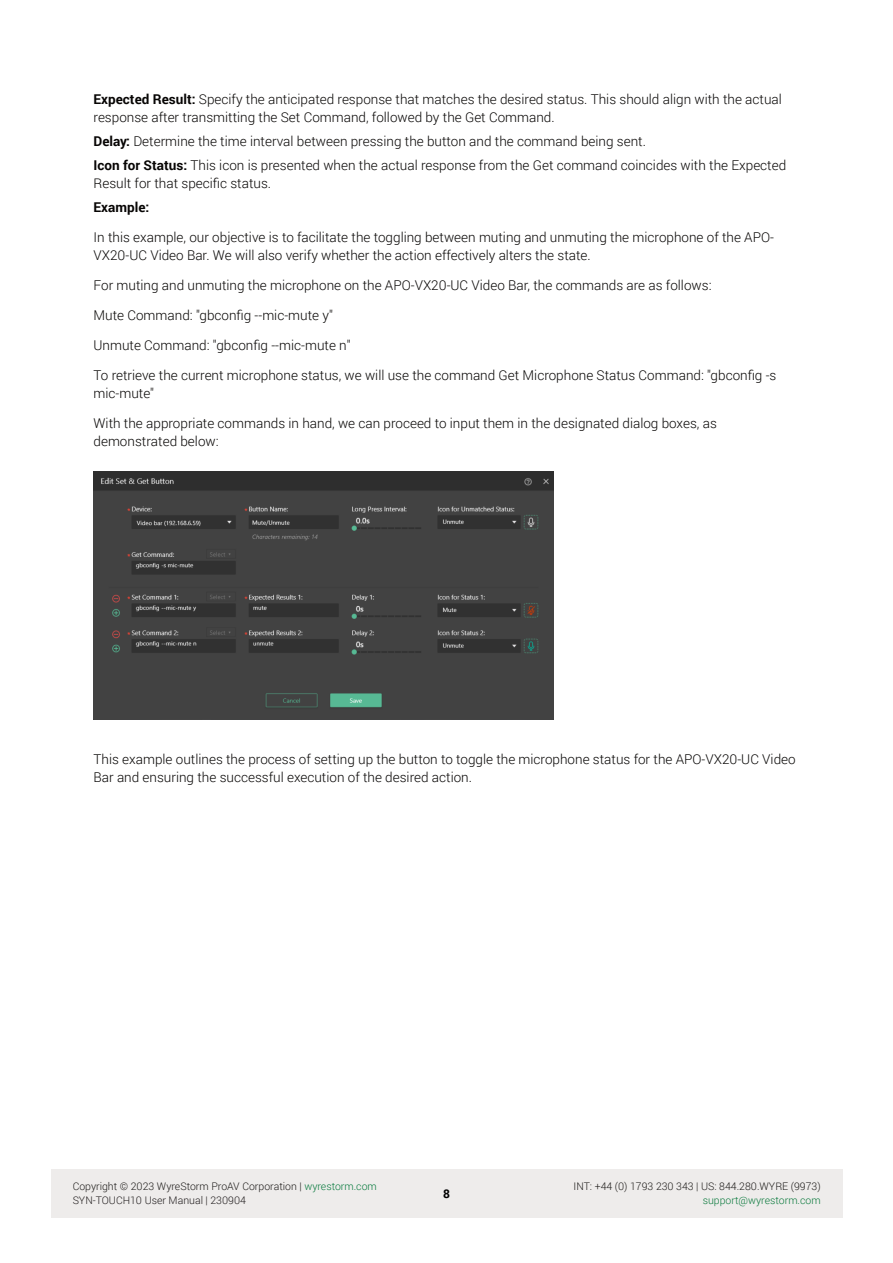
<style>
.page{position:relative;width:893px;height:1263px;background:#fff}
.page>*{position:absolute;margin:0;border:0;box-sizing:border-box;transform-origin:0 0}
.t1{font:300 13.5px/18px "Roboto";color:#070504}
.t2{font:700 13.5px "Roboto";color:#070504}
.t3{font:700 12px "Roboto";color:#000}
.t4{font:300 10.5px/13.5px "Roboto";color:#1e1c1a}
.t5{font:300 10.5px "Roboto";color:#0b7a3d}
.s1{font-weight:700}
.s2{color:#077a3d}
.s3{color:#211d1e}
</style>
<div class="page">
<div style="left:51px;top:1169px;width:791px;height:48px;background:#eeeceb"></div>
<img style="left:94px;top:471px;width:460px;height:248px">
<p class="t1" style="left:94px;top:90px;width:690px"><span class="s1">Expected Result:</span> Specify the anticipated response that matches the desired status. This should align with the actual response after transmitting the Set Command, followed by the Get Command.</p>
<p class="t1" style="left:94px;top:129px;width:694px;line-height:24px"><span class="s1">Delay:</span> Determine the time interval between pressing the button and the command being sent.<br><span class="s1">Icon for Status:</span> This icon is presented when the actual response from the Get command coincides with the Expected</p>
<p class="t1" style="left:94px;top:174px;width:179px">Result for that specific status.</p>
<p class="t2" style="left:94px;top:198px;width:57px">Example:</p>
<p class="t1" style="left:94px;top:228px;width:682px">In this example, our objective is to facilitate the toggling between muting and unmuting the microphone of the APO-<br>VX20-UC Video Bar. We will also verify whether the action effectively alters the state.</p>
<p class="t1" style="left:94px;top:276px;width:619px">For muting and unmuting the microphone on the APO-VX20-UC Video Bar, the commands are as follows:</p>
<p class="t1" style="left:94px;top:306px;width:241px">Mute Command: "gbconfig --mic-mute y"</p>
<p class="t1" style="left:94px;top:336px;width:258px">Unmute Command: "gbconfig --mic-mute n"</p>
<p class="t1" style="left:94px;top:366px;width:684px">To retrieve the current microphone status, we will use the command Get Microphone Status Command: "gbconfig -s mic-mute"</p>
<p class="t1" style="left:94px;top:414px;width:625px">With the appropriate commands in hand, we can proceed to input them in the designated dialog boxes, as demonstrated below:</p>
<p class="t1" style="left:94px;top:750px;width:704px">This example outlines the process of setting up the button to toggle the microphone status for the APO-VX20-UC Video<br>Bar and ensuring the successful execution of the desired action.</p>
<p class="t4" style="left:73px;top:1179px;width:306px">Copyright © 2023 WyreStorm ProAV Corporation | <span class="s2">wyrestorm.com<br></span><span class="s3">SYN-TOUCH10 User Manual | 230904</span></p>
<p class="t3" style="left:443px;top:1185px;width:8px">8</p>
<p class="t4" style="left:574px;top:1179px;width:249px">INT: +44 (0) 1793 230 343 | US: 844.280.WYRE (9973)</p>
<p class="t5" style="left:703px;top:1192px;width:120px">support@wyrestorm.com</p>
</div>
